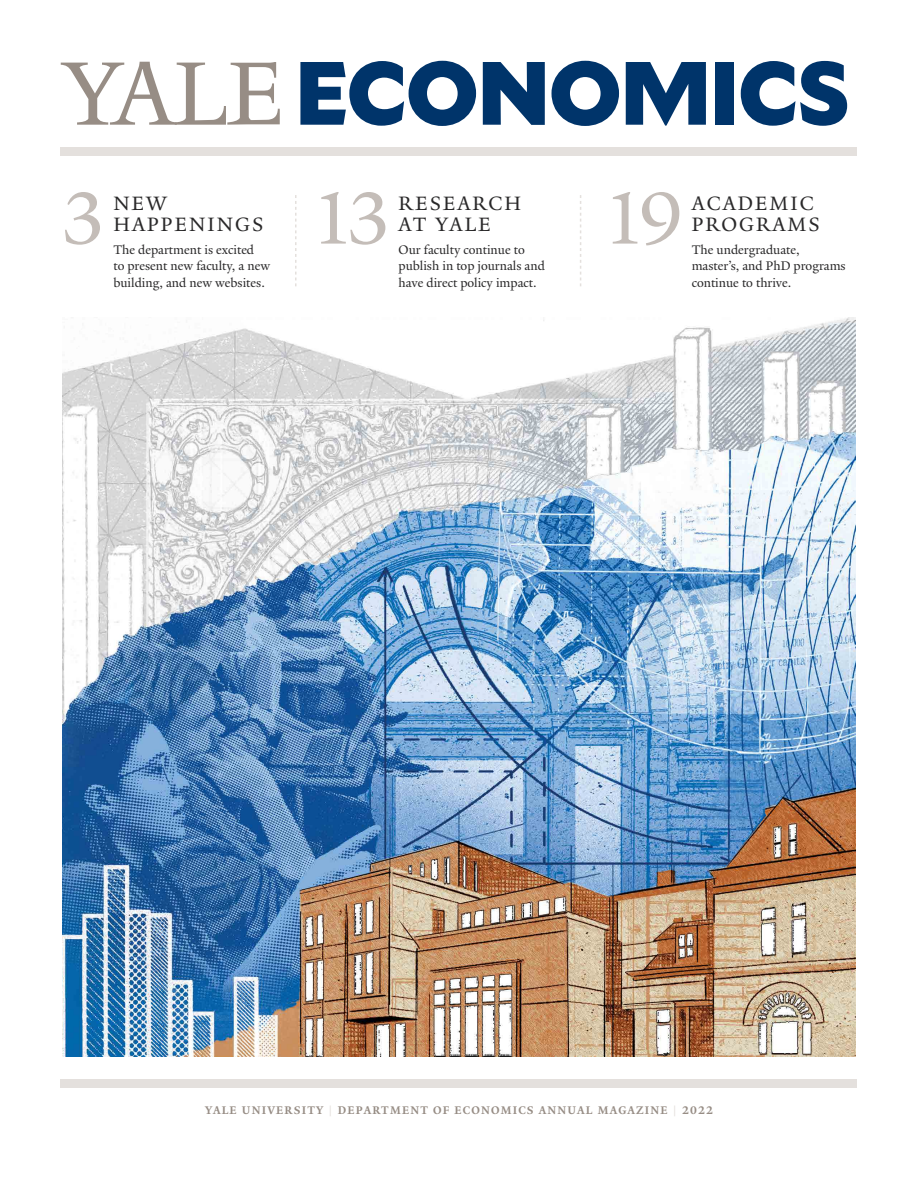
<style>
.page{position:relative;width:918px;height:1188px;background:#fff}
.page>*{position:absolute;margin:0;border:0;box-sizing:border-box;transform-origin:0 0}
.t1{font:79.5px "Yale New";color:#c4bdb8}
.t2{font:21px/21px "Yale New";letter-spacing:.1em;color:#292829}
.t3{font:13.5px/16.5px "Yale New";color:#292829}
.t4{font:700 12px "Yale New";letter-spacing:.1em;color:#978d85}
.s1{color:#e4e0dd}
</style>
<div class="page">
<img style="left:62px;top:318px;width:794px;height:738px">
<svg style="left:300px;top:61px;width:176px;height:65px"></svg>
<svg style="left:483px;top:62px;width:62px;height:63px"></svg>
<svg style="left:552px;top:61px;width:67px;height:65px"></svg>
<svg style="left:626px;top:62px;width:80px;height:64px"></svg>
<div style="left:716px;top:62px;width:18px;height:63px;background:#00346a"></div>
<svg style="left:741px;top:61px;width:106px;height:65px"></svg>
<svg style="left:61px;top:62px;width:219px;height:63px"></svg>
<svg style="left:295px;top:195px;width:2px;height:91px"></svg>
<svg style="left:580px;top:195px;width:1px;height:91px"></svg>
<div style="left:61px;top:147px;width:796px;height:9px;background:#e4e0dd"></div>
<div style="left:61px;top:1079px;width:796px;height:9px;background:#e4e0dd"></div>
<h1 class="t1" style="left:61px;top:171px;width:46px">3</h1>
<h1 class="t1" style="left:310px;top:171px;width:83px">13</h1>
<h1 class="t1" style="left:602px;top:171px;width:84px">19</h1>
<h2 class="t2" style="left:399px;top:192px;width:124px">RESEARCH<br>AT YALE</h2>
<p class="t3" style="left:399px;top:241px;width:148px">Our faculty continue to publish in top journals and have direct policy impact.</p>
<h2 class="t2" style="left:113px;top:192px;width:152px">NEW<br>HAPPENINGS</h2>
<p class="t3" style="left:113px;top:241px;width:158px">The department is excited<br>to present new faculty, a new building, and new websites.</p>
<h2 class="t2" style="left:692px;top:192px;width:130px">ACADEMIC<br>PROGRAMS</h2>
<p class="t3" style="left:692px;top:241px;width:156px">The undergraduate, master’s, and PhD programs continue to thrive.</p>
<p class="t4" style="left:205px;top:1103px;width:509px">YALE UNIVERSITY <span class="s1">|</span> DEPARTMENT OF ECONOMICS ANNUAL MAGAZINE <span class="s1">|</span> 2022</p>
</div>
